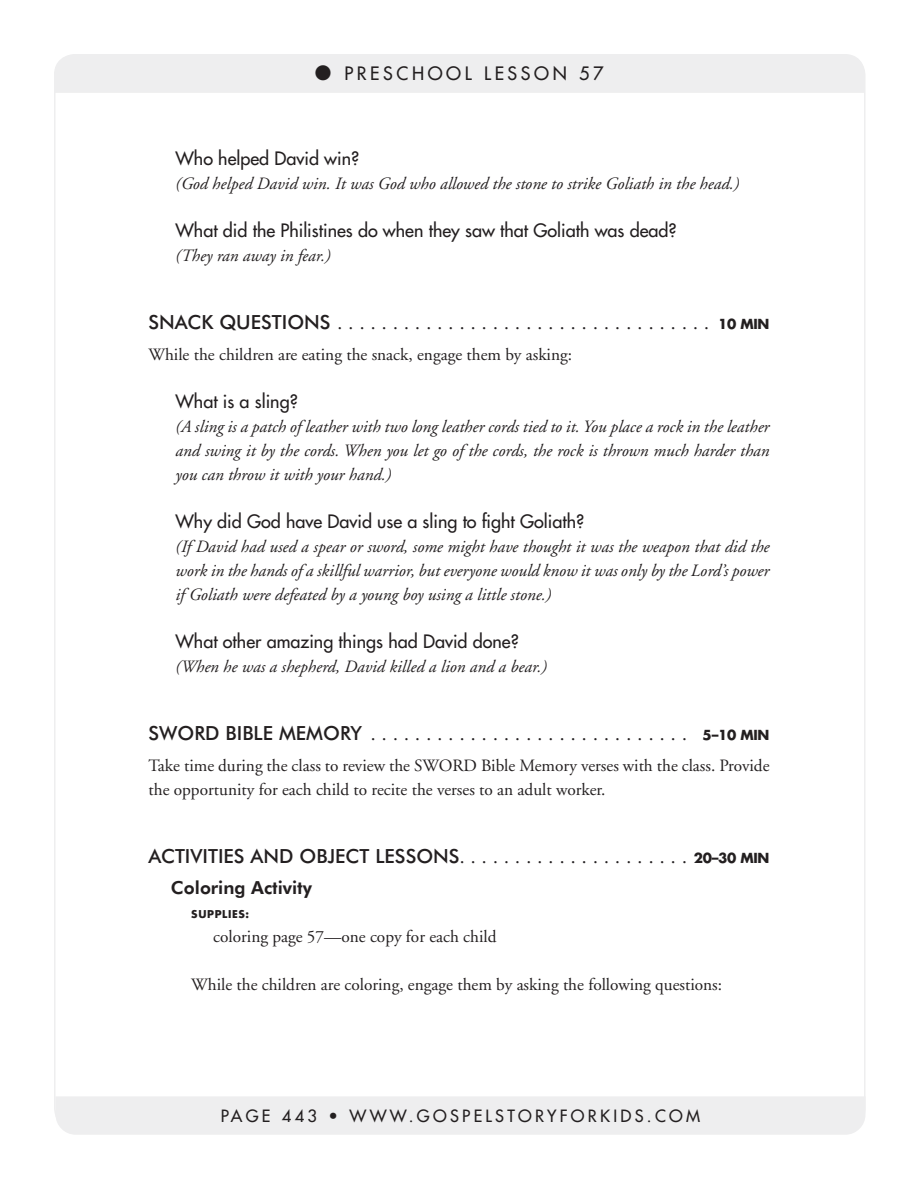
<style>
.page{position:relative;width:918px;height:1188px;background:#fff}
.page>*{position:absolute;margin:0;border:0;box-sizing:border-box;transform-origin:0 0}
.t1{font:19.5px "Adobe Garamond";color:#231f20}
.t2{font:500 19.5px "Futura BT";color:#231f20}
.t3{font:18px "Futura";color:#231f20}
.t4{font:18px "Futura";letter-spacing:.2em;color:#231f20}
.t5{font:800 18px "Futura BT";color:#231f20}
.t6{font:italic 17.25px/24px "Adobe Garamond";color:#231f20;text-align:justify}
.t7{font:17.25px/24px "Adobe Garamond";color:#231f20}
.t8{font:16.5px "Futura";letter-spacing:.2em;color:#231f20}
.t9{font:700 10.5px "Futura";letter-spacing:.06em;color:#231f20}
.s1{color:#fff}
.s2{font-family:"Futura BT";font-weight:500}
.s3{font-family:"Futura";font-weight:700;font-size:13.5px}
.s4{font-family:"Adobe Garamond";font-weight:400}
</style>
<div class="page">
<div style="left:55px;top:55px;width:810px;height:38px;background:#eeeeef"></div>
<div style="left:56px;top:1096px;width:810px;height:39px;background:#eeeeef"></div>
<p class="t4" style="left:315px;top:62px;width:290px">● presch ool Lesson 57</p>
<p class="t3" style="left:149px;top:147px;width:212px"><span class="s1">■</span> Who helped David win?</p>
<p class="t6" style="left:176px;top:172px;width:565px">(God helped David win. It was God who allowed the stone to strike Goliath in the head.)</p>
<p class="t3" style="left:149px;top:219px;width:530px"><span class="s1">■</span> What did the Philistines do when they saw that Goliath was dead?</p>
<p class="t6" style="left:176px;top:244px;width:157px">(They ran away in fear.)</p>
<p class="t1" style="left:148px;top:312px;width:623px"><span class="s2">SNACK QUESTIONS</span> .................................. <span class="s3">10 MIN</span></p>
<p class="t7" style="left:148px;top:343px;width:425px">While the children are eating the snack, engage them by asking:</p>
<p class="t3" style="left:149px;top:390px;width:151px"><span class="s1">■</span> What is a sling?</p>
<p class="t6" style="left:176px;top:415px;width:596px">(A sling is a patch of leather with two long leather cords tied to it. You place a rock in the leather and swing it by the cords. When you let go of the cords, the rock is thrown much harder than you can throw it with your hand.)</p>
<p class="t3" style="left:149px;top:510px;width:437px"><span class="s1">■</span> Why did God have David use a sling to fight Goliath?</p>
<p class="t6" style="left:176px;top:535px;width:596px">(If David had used a spear or sword, some might have thought it was the weapon that did the work in the hands of a skillful warrior, but everyone would know it was only by the Lord’s power if Goliath were defeated by a young boy using a little stone.)</p>
<p class="t3" style="left:149px;top:630px;width:372px"><span class="s1">■</span> What other amazing things had David done?</p>
<p class="t6" style="left:176px;top:655px;width:373px">(When he was a shepherd, David killed a lion and a bear.)</p>
<p class="t1" style="left:148px;top:723px;width:623px"><span class="s2">SWORD BIBLE MEMORY</span> ............................. <span class="s3">5–10 MIN</span></p>
<p class="t7" style="left:148px;top:754px;width:623px">Take time during the class to review the SWORD Bible Memory verses with the class. Provide the opportunity for each child to recite the verses to an adult worker.</p>
<p class="t2" style="left:148px;top:844px;width:623px">ACTIVITIES AND OBJECT LESSONS<span class="s4">. . . . . . . . . . . . . . . . . . . . .</span> <span class="s3">20–30 MIN</span></p>
<p class="t5" style="left:171px;top:876px;width:143px">Coloring Activity</p>
<p class="t9" style="left:191px;top:907px;width:60px">SUPPLIES:</p>
<p class="t7" style="left:190px;top:925px;width:308px"><span class="s1">✓</span> coloring page 57—one copy for each child</p>
<p class="t7" style="left:191px;top:973px;width:532px">While the children are coloring, engage them by asking the following questions:</p>
<p class="t8" style="left:221px;top:1105px;width:481px">PAGE 443 • www.g ospe lstoryforkids.com</p>
</div>
